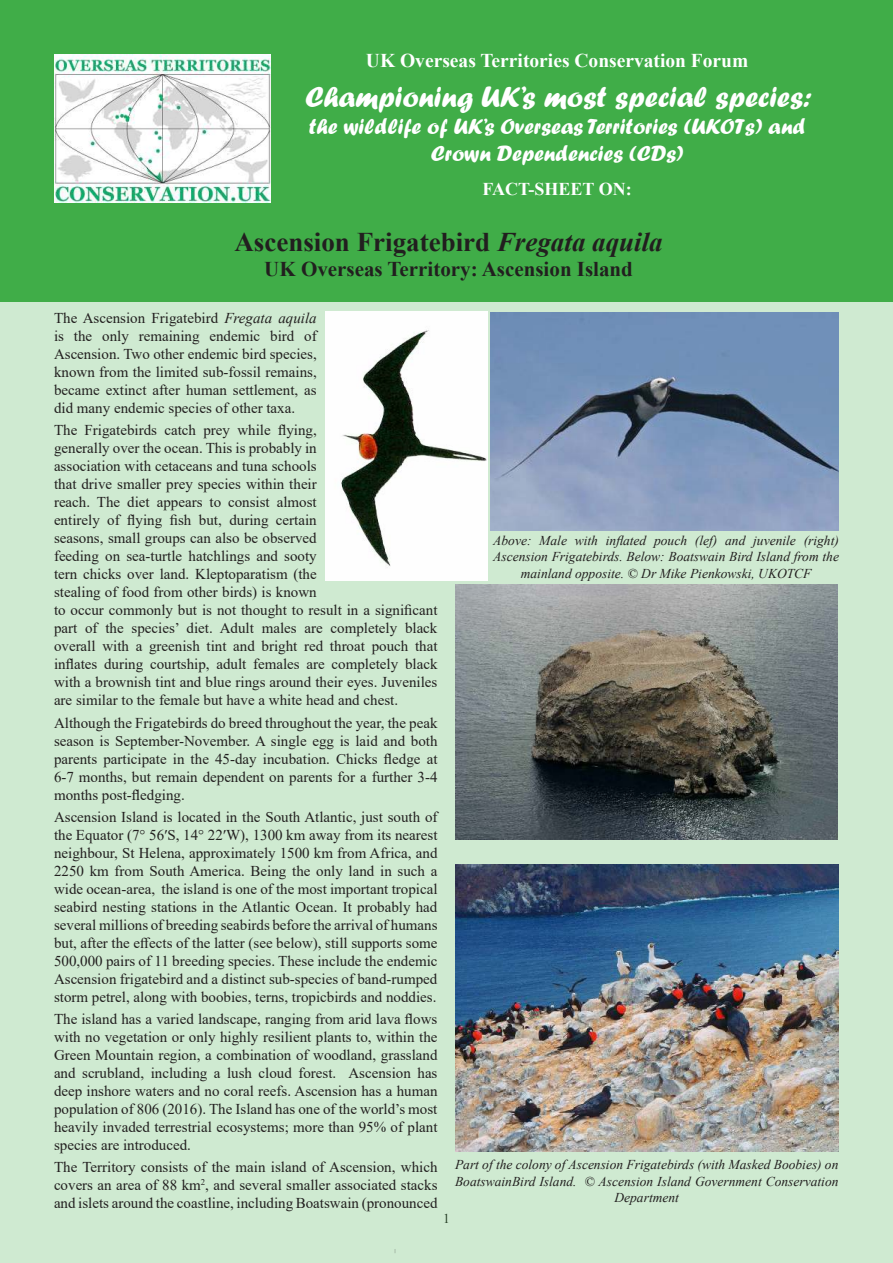
<style>
.page{position:relative;width:893px;height:1263px;background:#cfead1}
.page>*{position:absolute;margin:0;border:0;box-sizing:border-box;transform-origin:0 0}
.t1{font:30px "Forte";color:#fff}
.t2{font:700 27px "Times New Roman";color:#221f1f}
.t3{font:22.5px/27px "Forte";color:#fff;text-align:center}
.t4{font:700 21px "Times New Roman";color:#221f1f}
.t5{font:700 19.5px "Times New Roman";color:#fff}
.t6{font:700 18px "Times New Roman";color:#fff}
.t7{font:15px/18px "Times New Roman";color:#221f1f;text-align:justify}
.t8{font:italic 13.5px/16.2px "Times New Roman";color:#221f1f;text-align:center}
.t9{font:13.5px "Times New Roman";color:#221f1f}
.s1{font-style:italic}
</style>
<div class="page">
<div style="left:0;top:0;width:893px;height:217px;background:#40ad48"></div>
<div style="left:0;top:217px;width:893px;height:85px;background:#40ad48"></div>
<img style="left:54px;top:54px;width:217px;height:148px">
<img style="left:325px;top:311px;width:163px;height:270px">
<img style="left:490px;top:313px;width:349px;height:217px">
<img style="left:455px;top:585px;width:383px;height:255px">
<img style="left:455px;top:864px;width:384px;height:288px">
<h3 class="t5" style="left:366px;top:54px;width:384px">UK Overseas Territories Conservation Forum</h3>
<h1 class="t1" style="left:305px;top:86px;width:508px">Championing UK’s most special species:</h1>
<h3 class="t3" style="left:309px;top:115px;width:498px">the wildlife of UK’s Overseas Territories (UKOTs) and<br>Crown Dependencies (CDs)</h3>
<p class="t6" style="left:483px;top:183px;width:151px">FACT-SHEET ON:</p>
<h2 class="t2" style="left:234px;top:233px;width:430px">Ascension Frigatebird <span class="s1">Fregata aquila</span></h2>
<h3 class="t4" style="left:264px;top:262px;width:370px">UK Overseas Territory: Ascension Island</h3>
<p class="t7" style="left:54px;top:310px;width:264px">The Ascension Frigatebird <span class="s1">Fregata aquila </span>is the only remaining endemic bird of Ascension. Two other endemic bird species, known from the limited sub-fossil remains, became extinct after human settlement, as did many endemic species of other taxa.</p>
<p class="t7" style="left:54px;top:421px;width:385px;text-align:left">The Frigatebirds catch prey while flying,<br>generally over the ocean. This is probably in<br>association with cetaceans and tuna schools<br>that drive smaller prey species within their<br>reach. The diet appears to consist almost<br>entirely of flying fish but, during certain<br>seasons, small groups can also be observed<br>feeding on sea-turtle hatchlings and sooty<br>tern chicks over land. Kleptoparatism (the<br>stealing of food from other birds) is known<br>to occur commonly but is not thought to result in a significant part of the species’ diet. Adult males are completely black overall with a greenish tint and bright red throat pouch that inflates during courtship, adult females are completely black with a brownish tint and blue rings around their eyes. Juveniles are similar to the female but have a white head and chest.</p>
<p class="t7" style="left:54px;top:715px;width:385px">Although the Frigatebirds do breed throughout the year, the peak season is September-November. A single egg is laid and both parents participate in the 45-day incubation. Chicks fledge at 6-7 months, but remain dependent on parents for a further 3-4 months post-fledging.</p>
<p class="t7" style="left:54px;top:809px;width:385px">Ascension Island is located in the South Atlantic, just south of the Equator (7° 56′S, 14° 22′W), 1300 km away from its nearest neighbour, St Helena, approximately 1500 km from Africa, and 2250 km from South America. Being the only land in such a wide ocean-area, the island is one of the most important tropical seabird nesting stations in the Atlantic Ocean. It probably had several millions of breeding seabirds before the arrival of humans but, after the effects of the latter (see below), still supports some 500,000 pairs of 11 breeding species. These include the endemic Ascension frigatebird and a distinct sub-species of band-rumped storm petrel, along with boobies, terns, tropicbirds and noddies.</p>
<p class="t7" style="left:54px;top:1009px;width:385px">The island has a varied landscape, ranging from arid lava flows with no vegetation or only highly resilient plants to, within the Green Mountain region, a combination of woodland, grassland and scrubland, including a lush cloud forest. Ascension has deep inshore waters and no coral reefs. Ascension has a human population of 806 (2016). The Island has one of the world’s most heavily invaded terrestrial ecosystems; more than 95% of plant species are introduced.</p>
<p class="t7" style="left:54px;top:1160px;width:385px">The Territory consists of the main island of Ascension, which covers an area of 88 km<sup>2</sup>, and several smaller associated stacks and islets around the coastline, including Boatswain (pronounced</p>
<p class="t8" style="left:493px;top:532px;width:347px">Above: Male with inflated pouch (lef) and juvenile (right)<br>Ascension Frigatebirds. Below: Boatswain Bird Island from the mainland opposite. © Dr Mike Pienkowski, UKOTCF</p>
<p class="t8" style="left:455px;top:1156px;width:385px">Part of the colony of Ascension Frigatebirds (with Masked Boobies) on<br>BoatswainBird Island. © Ascension Island Government Conservation<br>Department</p>
<p class="t9" style="left:443px;top:1213px;width:8px">1</p>
</div>
